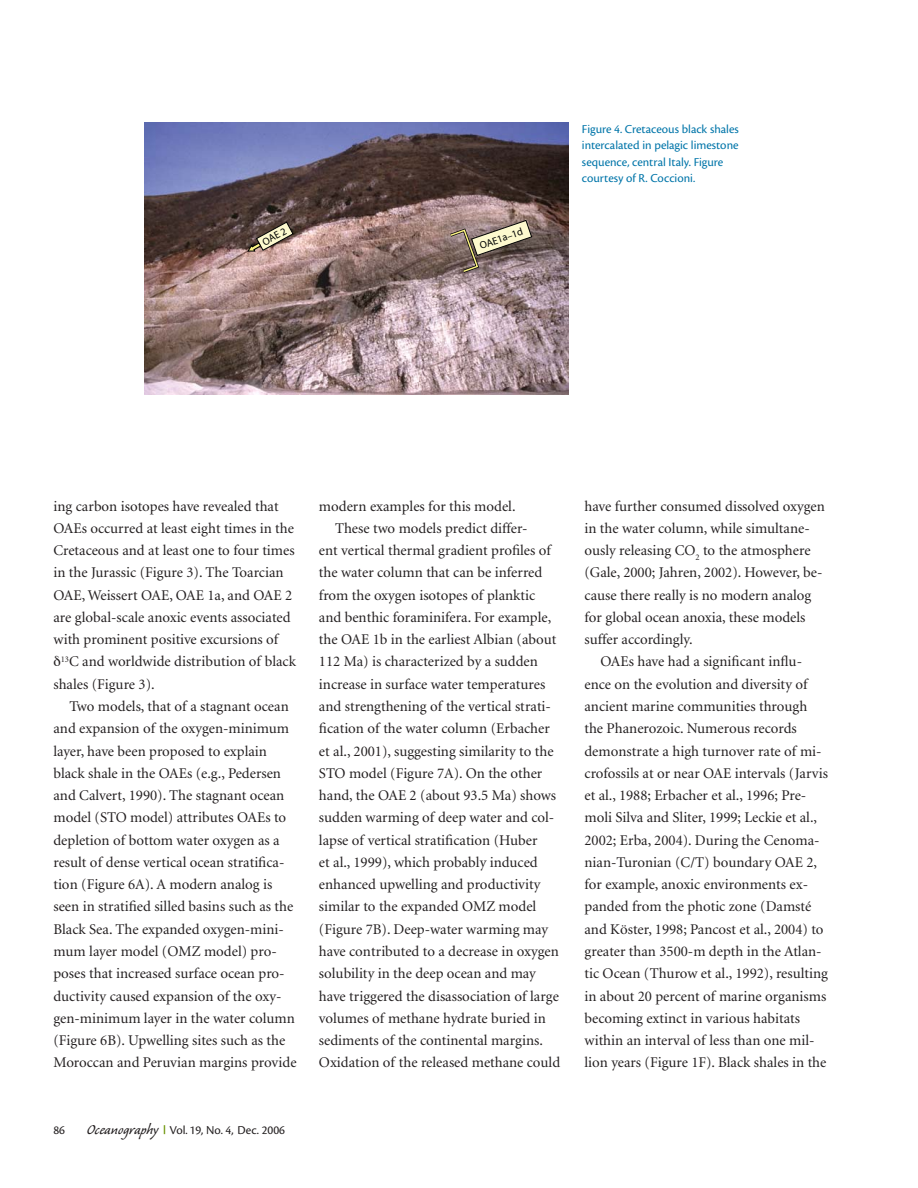
<style>
.page{position:relative;width:918px;height:1188px;background:#fff}
.page>*{position:absolute;margin:0;border:0;box-sizing:border-box;transform-origin:0 0}
.t1{font:14.85px "Minion";color:#231f20}
.t2{font:12.6px/16.4px "Cronos Pro";color:#0075a9}
.t3{font:12.6px "Cronos Pro";color:#231f20}
.t4{font:10.35px "Myriad";color:#010202}
.s1{font-family:"Caliban";font-size:17.85px}
</style>
<div class="page">
<img style="left:145px;top:123px;width:423px;height:271px">
<svg style="left:247px;top:221px;width:47px;height:31px"></svg>
<svg style="left:447px;top:220px;width:86px;height:55px;background:#98897d"></svg>
<p class="t4" style="left:261px;top:239px;width:27px;rotate:-29deg">OAE 2</p>
<p class="t4" style="left:479px;top:242px;width:47px;rotate:-19deg">OAE1a–1d</p>
<p class="t2" style="left:582px;top:122px;width:158px">Figure 4. Cretaceous black shales intercalated in pelagic limestone sequence, central Italy. Figure courtesy of R. Coccioni.</p>
<p class="t1" style="left:53px;top:500px;width:227px">ing carbon isotopes have revealed that</p>
<p class="t1" style="left:53px;top:522px;width:242px">OAEs occurred at least eight times in the</p>
<p class="t1" style="left:53px;top:545px;width:243px">Cretaceous and at least one to four times</p>
<p class="t1" style="left:53px;top:567px;width:232px">in the Jurassic (Figure 3). The Toarcian</p>
<p class="t1" style="left:53px;top:589px;width:240px">OAE, Weissert OAE, OAE 1a, and OAE 2</p>
<p class="t1" style="left:53px;top:611px;width:239px">are global-scale anoxic events associated</p>
<p class="t1" style="left:53px;top:634px;width:226px">with prominent positive excursions of</p>
<p class="t1" style="left:61px;top:656px;width:237px"><sup>13</sup>C and worldwide distribution of black</p>
<p class="t1" style="left:53px;top:678px;width:103px">shales (Figure 3).</p>
<p class="t1" style="left:69px;top:700px;width:221px">Two models, that of a stagnant ocean</p>
<p class="t1" style="left:53px;top:723px;width:237px">and expansion of the oxygen-minimum</p>
<p class="t1" style="left:53px;top:745px;width:215px">layer, have been proposed to explain</p>
<p class="t1" style="left:53px;top:767px;width:229px">black shale in the OAEs (e.g., Pedersen</p>
<p class="t1" style="left:53px;top:790px;width:232px">and Calvert, 1990). The stagnant ocean</p>
<p class="t1" style="left:53px;top:812px;width:234px">model (STO model) attributes OAEs to</p>
<p class="t1" style="left:53px;top:834px;width:228px">depletion of bottom water oxygen as a</p>
<p class="t1" style="left:53px;top:856px;width:233px">result of dense vertical ocean stratifica-</p>
<p class="t1" style="left:53px;top:879px;width:220px">tion (Figure 6A). A modern analog is</p>
<p class="t1" style="left:53px;top:901px;width:241px">seen in stratified silled basins such as the</p>
<p class="t1" style="left:53px;top:923px;width:232px">Black Sea. The expanded oxygen-mini-</p>
<p class="t1" style="left:53px;top:945px;width:225px">mum layer model (OMZ model) pro-</p>
<p class="t1" style="left:53px;top:968px;width:233px">poses that increased surface ocean pro-</p>
<p class="t1" style="left:53px;top:990px;width:229px">ductivity caused expansion of the oxy-</p>
<p class="t1" style="left:53px;top:1012px;width:243px">gen-minimum layer in the water column</p>
<p class="t1" style="left:53px;top:1035px;width:233px">(Figure 6B). Upwelling sites such as the</p>
<p class="t1" style="left:53px;top:1057px;width:245px">Moroccan and Peruvian margins provide</p>
<p class="t3" style="left:53px;top:1125px;width:233px">86 <span class="s1">Oceanography</span> Vol. 19, No. 4, Dec. 2006</p>
<p class="t1" style="left:319px;top:500px;width:198px">modern examples for this model.</p>
<p class="t1" style="left:335px;top:522px;width:194px">These two models predict differ-</p>
<p class="t1" style="left:319px;top:545px;width:233px">ent vertical thermal gradient profiles of</p>
<p class="t1" style="left:319px;top:567px;width:225px">the water column that can be inferred</p>
<p class="t1" style="left:319px;top:589px;width:218px">from the oxygen isotopes of planktic</p>
<p class="t1" style="left:319px;top:611px;width:234px">and benthic foraminifera. For example,</p>
<p class="t1" style="left:319px;top:634px;width:239px">the OAE 1b in the earliest Albian (about</p>
<p class="t1" style="left:319px;top:656px;width:221px">112 Ma) is characterized by a sudden</p>
<p class="t1" style="left:319px;top:678px;width:228px">increase in surface water temperatures</p>
<p class="t1" style="left:319px;top:700px;width:234px">and strengthening of the vertical strati-</p>
<p class="t1" style="left:319px;top:723px;width:232px">fication of the water column (Erbacher</p>
<p class="t1" style="left:319px;top:745px;width:236px">et al., 2001), suggesting similarity to the</p>
<p class="t1" style="left:319px;top:767px;width:225px">STO model (Figure 7A). On the other</p>
<p class="t1" style="left:319px;top:790px;width:239px">hand, the OAE 2 (about 93.5 Ma) shows</p>
<p class="t1" style="left:319px;top:812px;width:237px">sudden warming of deep water and col-</p>
<p class="t1" style="left:319px;top:834px;width:220px">lapse of vertical stratification (Huber</p>
<p class="t1" style="left:319px;top:856px;width:220px">et al., 1999), which probably induced</p>
<p class="t1" style="left:319px;top:879px;width:223px">enhanced upwelling and productivity</p>
<p class="t1" style="left:319px;top:901px;width:219px">similar to the expanded OMZ model</p>
<p class="t1" style="left:319px;top:923px;width:231px">(Figure 7B). Deep-water warming may</p>
<p class="t1" style="left:319px;top:945px;width:241px">have contributed to a decrease in oxygen</p>
<p class="t1" style="left:319px;top:968px;width:218px">solubility in the deep ocean and may</p>
<p class="t1" style="left:319px;top:990px;width:241px">have triggered the disassociation of large</p>
<p class="t1" style="left:319px;top:1012px;width:228px">volumes of methane hydrate buried in</p>
<p class="t1" style="left:319px;top:1035px;width:226px">sediments of the continental margins.</p>
<p class="t1" style="left:319px;top:1057px;width:243px">Oxidation of the released methane could</p>
<p class="t1" style="left:584px;top:500px;width:242px">have further consumed dissolved oxygen</p>
<p class="t1" style="left:584px;top:522px;width:227px">in the water column, while simultane-</p>
<p class="t1" style="left:584px;top:545px;width:228px">ously releasing CO<sub>2</sub> to the atmosphere</p>
<p class="t1" style="left:584px;top:567px;width:240px">(Gale, 2000; Jahren, 2002). However, be-</p>
<p class="t1" style="left:584px;top:589px;width:228px">cause there really is no modern analog</p>
<p class="t1" style="left:584px;top:611px;width:222px">for global ocean anoxia, these models</p>
<p class="t1" style="left:584px;top:634px;width:110px">suffer accordingly.</p>
<p class="t1" style="left:601px;top:656px;width:203px">OAEs have had a significant influ-</p>
<p class="t1" style="left:584px;top:678px;width:224px">ence on the evolution and diversity of</p>
<p class="t1" style="left:584px;top:700px;width:224px">ancient marine communities through</p>
<p class="t1" style="left:584px;top:723px;width:214px">the Phanerozoic. Numerous records</p>
<p class="t1" style="left:584px;top:745px;width:239px">demonstrate a high turnover rate of mi-</p>
<p class="t1" style="left:584px;top:767px;width:245px">crofossils at or near OAE intervals (Jarvis</p>
<p class="t1" style="left:584px;top:790px;width:223px">et al., 1988; Erbacher et al., 1996; Pre-</p>
<p class="t1" style="left:584px;top:812px;width:234px">moli Silva and Sliter, 1999; Leckie et al.,</p>
<p class="t1" style="left:584px;top:834px;width:237px">2002; Erba, 2004). During the Cenoma-</p>
<p class="t1" style="left:584px;top:856px;width:234px">nian-Turonian (C/T) boundary OAE 2,</p>
<p class="t1" style="left:584px;top:879px;width:225px">for example, anoxic environments ex-</p>
<p class="t1" style="left:584px;top:901px;width:228px">panded from the photic zone (Damsté</p>
<p class="t1" style="left:584px;top:923px;width:241px">and Köster, 1998; Pancost et al., 2004) to</p>
<p class="t1" style="left:584px;top:945px;width:239px">greater than 3500-m depth in the Atlan-</p>
<p class="t1" style="left:584px;top:968px;width:245px">tic Ocean (Thurow et al., 1992), resulting</p>
<p class="t1" style="left:584px;top:990px;width:243px">in about 20 percent of marine organisms</p>
<p class="t1" style="left:584px;top:1012px;width:217px">becoming extinct in various habitats</p>
<p class="t1" style="left:584px;top:1035px;width:232px">within an interval of less than one mil-</p>
<p class="t1" style="left:584px;top:1057px;width:243px">lion years (Figure 1F). Black shales in the</p>
</div>
